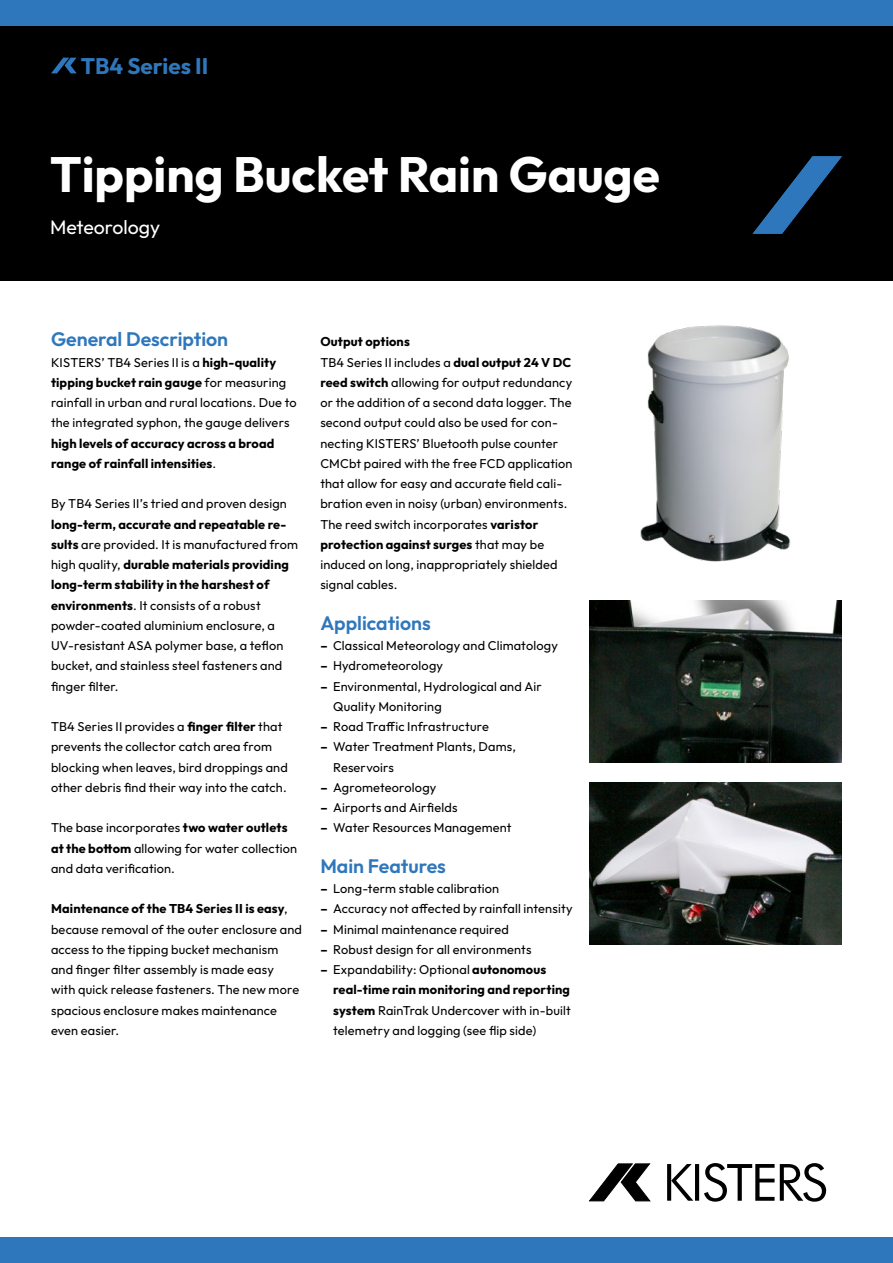
<style>
.page{position:relative;width:893px;height:1263px;background:#fff}
.page>*{position:absolute;margin:0;border:0;box-sizing:border-box;transform-origin:0 0}
.t1{font:700 49.5px "Outfit";color:#fff}
.t2{font:700 22.5px "Outfit";color:#2f77bc}
.t3{font:600 19.5px "Outfit";color:#2f77bc}
.t4{font:19.5px "Outfit";color:#fff}
.t5{font:12.75px/20.2px "Outfit";letter-spacing:.015em;color:#000}
.t6{font:700 12.75px/20.2px "Outfit";letter-spacing:.01em;color:#000}
.s1{font-weight:700}
.s2{font-weight:400}
</style>
<div class="page">
<div style="left:0;top:26px;width:893px;height:255px;background:#000"></div>
<svg style="left:667px;top:1164px;width:4px;height:37px"></svg>
<svg style="left:671px;top:1164px;width:22px;height:37px"></svg>
<hr style="left:695px;top:1164px;width:4px;height:37px;background:#000">
<svg style="left:704px;top:1163px;width:122px;height:39px"></svg>
<svg style="left:589px;top:1163px;width:61px;height:38px"></svg>
<div style="left:0;top:0;width:893px;height:26px;background:#2f77bc"></div>
<div style="left:0;top:1237px;width:893px;height:26px;background:#2f77bc"></div>
<svg style="left:51px;top:58px;width:26px;height:15px"></svg>
<svg style="left:753px;top:156px;width:89px;height:78px"></svg>
<img style="left:640px;top:325px;width:151px;height:237px">
<img style="left:590px;top:600px;width:252px;height:162px">
<img style="left:590px;top:782px;width:252px;height:162px">
<h2 class="t2" style="left:81px;top:53px;width:129px">TB4 Series II</h2>
<h1 class="t1" style="left:50px;top:147px;width:611px">Tipping Bucket Rain Gauge</h1>
<h3 class="t4" style="left:50px;top:216px;width:112px">Meteorology</h3>
<h3 class="t3" style="left:51px;top:328px;width:179px">General Description</h3>
<p class="t5" style="left:51px;top:352px;width:247px">KISTERS’ TB4 Series II is a <span class="s1">high-quality tipping bucket rain gauge</span> for measuring rainfall in urban and rural locations. Due to the integrated syphon, the gauge delivers</p>
<p class="t6" style="left:51px;top:433px;width:225px">high levels of accuracy across a broad range of rainfall intensities<span class="s2">.</span></p>
<p class="t5" style="left:51px;top:494px;width:237px">By TB4 Series II’s tried and proven design</p>
<p class="t5" style="left:51px;top:514px;width:249px"><span class="s1">long-term, accurate and repeatable re&shy;sults</span> are provided. It is manufactured from high quality, <span class="s1">durable materials providing long-term stability in the harshest of environments</span>. It consists of a robust powder-coated aluminium enclosure, a UV-resistant ASA polymer base, a teflon bucket, and stainless steel fasteners and finger filter.</p>
<p class="t5" style="left:51px;top:716px;width:238px">TB4 Series II provides a <span class="s1">finger filter</span> that prevents the collector catch area from blocking when leaves, bird droppings and other debris find their way into the catch.</p>
<p class="t5" style="left:51px;top:818px;width:248px">The base incorporates <span class="s1">two water outlets at the bottom</span> allowing for water collection and data verification.</p>
<p class="t5" style="left:51px;top:899px;width:252px"><span class="s1">Maintenance of the TB4 Series II is easy</span>, because removal of the outer enclosure and access to the tipping bucket mechanism and finger filter assembly is made easy<br>with quick release fasteners. The new more spacious enclosure makes maintenance even easier.</p>
<p class="t5" style="left:320px;top:332px;width:254px"><span class="s1">Output options<br></span>TB4 Series II includes a <span class="s1">dual output 24 V DC reed switch</span> allowing for output redundancy or the addition of a second data logger. The second output could also be used for con&shy;necting KISTERS’ Bluetooth pulse counter CMCbt paired with the free FCD application that allow for easy and accurate field cali&shy;bration even in noisy (urban) environments.<br>The reed switch incorporates <span class="s1">varistor protection against surges</span> that may be induced on long, inappropriately shielded signal cables.</p>
<h3 class="t3" style="left:320px;top:612px;width:112px">Applications</h3>
<p class="t5" style="left:320px;top:635px;width:239px"><span class="s1">–</span> Classical Meteorology and Climatology</p>
<p class="t5" style="left:320px;top:656px;width:124px"><span class="s1">–</span> Hydrometeorology</p>
<p class="t5" style="left:333px;top:676px;width:210px;text-indent:-13px"><span class="s1">–</span> Environmental, Hydrological and Air<br>Quality Monitoring</p>
<p class="t5" style="left:320px;top:716px;width:170px"><span class="s1">–</span> Road Traffic Infrastructure</p>
<p class="t5" style="left:333px;top:737px;width:184px;text-indent:-13px"><span class="s1">–</span> Water Treatment Plants, Dams,<br>Reservoirs</p>
<p class="t5" style="left:320px;top:777px;width:118px"><span class="s1">–</span> Agrometeorology</p>
<p class="t5" style="left:320px;top:797px;width:139px"><span class="s1">–</span> Airports and Airfields</p>
<p class="t5" style="left:320px;top:818px;width:193px"><span class="s1">–</span> Water Resources Management</p>
<h3 class="t3" style="left:320px;top:855px;width:127px">Main Features</h3>
<p class="t5" style="left:320px;top:878px;width:180px"><span class="s1">–</span> Long-term stable calibration</p>
<p class="t5" style="left:320px;top:899px;width:254px"><span class="s1">–</span> Accuracy not affected by rainfall intensity</p>
<p class="t5" style="left:320px;top:919px;width:190px"><span class="s1">–</span> Minimal maintenance required</p>
<p class="t5" style="left:320px;top:939px;width:213px"><span class="s1">–</span> Robust design for all environments</p>
<p class="t5" style="left:333px;top:959px;width:239px;text-indent:-13px"><span class="s1">–</span> Expandability: Optional <span class="s1">autonomous real-time rain monitoring and reporting system</span> RainTrak Undercover with in-built telemetry and logging (see flip side)</p>
</div>
